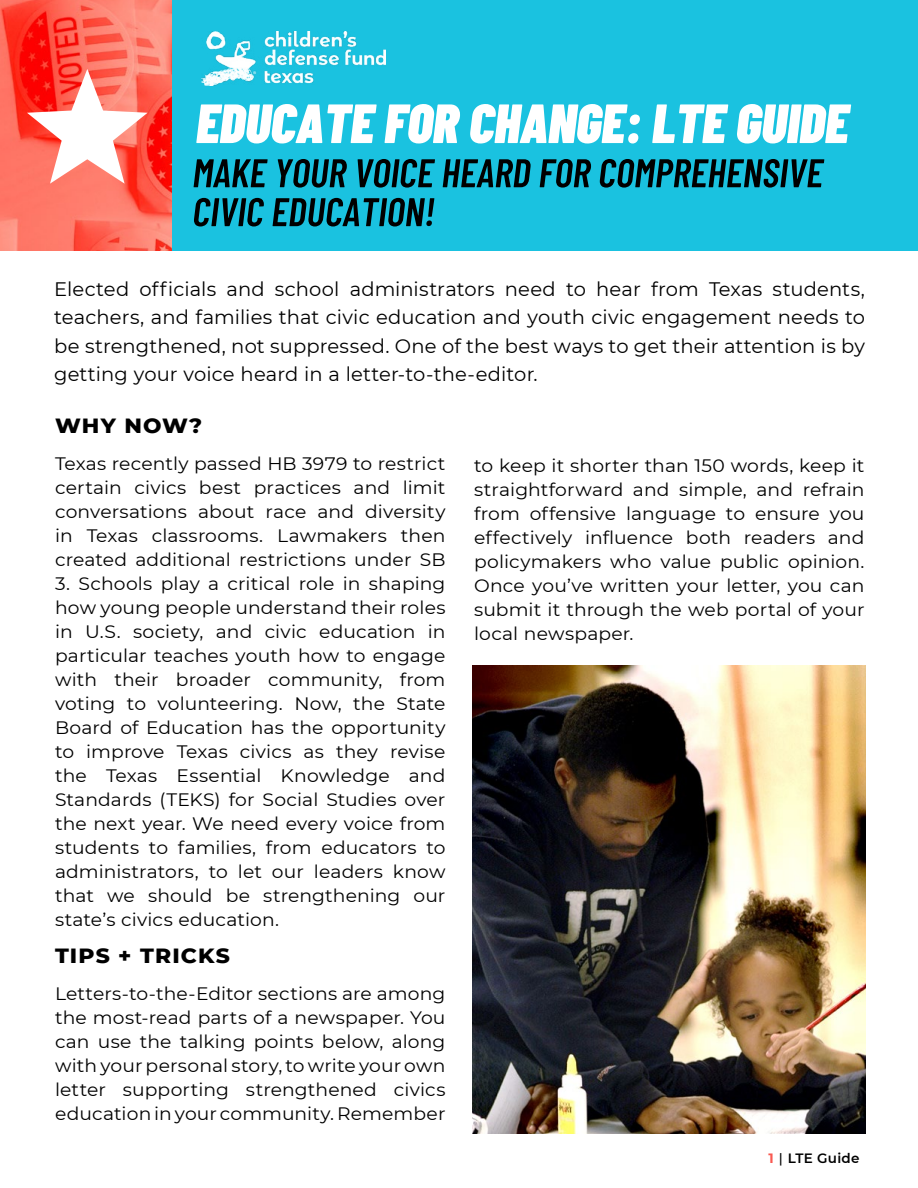
<style>
.page{position:relative;width:918px;height:1188px;background:#fff}
.page>*{position:absolute;margin:0;border:0;box-sizing:border-box;transform-origin:0 0}
.t1{font:800 21px "Montserrat";letter-spacing:.05em;color:#000;scale:1.04 1}
.t2{font:19.5px/28.5px "Montserrat";letter-spacing:.005em;color:#000;text-align:justify}
.t3{font:18px/24px "Montserrat";letter-spacing:.005em;color:#000;text-align:justify;scale:1.04 1}
.t4{font:600 13.5px "Montserrat";letter-spacing:.02em;color:#000}
.s1{font-weight:700;color:#f95951}
.s2{font-weight:500}
</style>
<div class="page">
<div style="left:172px;top:0;width:746px;height:251px;background:#1ac2e0"></div>
<img style="left:472px;top:666px;width:393px;height:468px">
<img style="left:0;top:0;width:172px;height:251px">
<svg style="left:27px;top:69px;width:121px;height:115px"></svg>
<img style="left:202px;top:31px;width:184px;height:55px">
<svg style="left:196px;top:104px;width:181px;height:40px"></svg>
<svg style="left:385px;top:104px;width:75px;height:40px"></svg>
<svg style="left:470px;top:104px;width:170px;height:40px"></svg>
<svg style="left:652px;top:104px;width:76px;height:39px"></svg>
<svg style="left:737px;top:104px;width:114px;height:40px"></svg>
<svg style="left:194px;top:159px;width:74px;height:28px"></svg>
<svg style="left:278px;top:159px;width:69px;height:29px"></svg>
<svg style="left:358px;top:159px;width:77px;height:29px"></svg>
<svg style="left:443px;top:159px;width:88px;height:28px"></svg>
<svg style="left:540px;top:159px;width:51px;height:29px"></svg>
<svg style="left:600px;top:159px;width:224px;height:29px"></svg>
<svg style="left:194px;top:198px;width:70px;height:28px"></svg>
<svg style="left:273px;top:198px;width:161px;height:28px"></svg>
<p class="t2" style="left:54px;top:274px;width:812px">Elected officials and school administrators need to hear from Texas students, teachers, and families that civic education and youth civic engagement needs to be strengthened, not suppressed. One of the best ways to get their attention is by getting your voice heard in a letter-to-the-editor.</p>
<p class="t1" style="left:55px;top:410px;width:143px">WHY NOW?</p>
<p class="t3" style="left:55px;top:451px;width:377px">Texas recently passed HB 3979 to restrict certain civics best practices and limit conversations about race and diversity in Texas classrooms. Lawmakers then created additional restrictions under SB</p>
<p class="t3" style="left:55px;top:571px;width:377px">3. Schools play a critical role in shaping how young people understand their roles in U.S. society, and civic education in particular teaches youth how to engage with their broader community, from voting to volunteering. Now, the State Board of Education has the opportunity to improve Texas civics as they revise the Texas Essential Knowledge and Standards (TEKS) for Social Studies over the next year. We need every voice from students to families, from educators to administrators, to let our leaders know that we should be strengthening our state’s civics education.</p>
<p class="t1" style="left:55px;top:940px;width:170px">TIPS + TRICKS</p>
<p class="t3" style="left:55px;top:981px;width:377px">Letters-to-the-Editor sections are among the most-read parts of a newspaper. You can use the talking points below, along with your personal story, to write your own letter supporting strengthened civics education in your community. Remember</p>
<p class="t3" style="left:474px;top:453px;width:377px">to keep it shorter than 150 words, keep it straightforward and simple, and refrain from offensive language to ensure you effectively influence both readers and policymakers who value public opinion.<br>Once you’ve written your letter, you can submit it through the web portal of your local newspaper.</p>
<p class="t4" style="left:768px;top:1149px;width:93px"><span class="s1">1</span> <span class="s2">|</span> LTE Guide</p>
</div>
